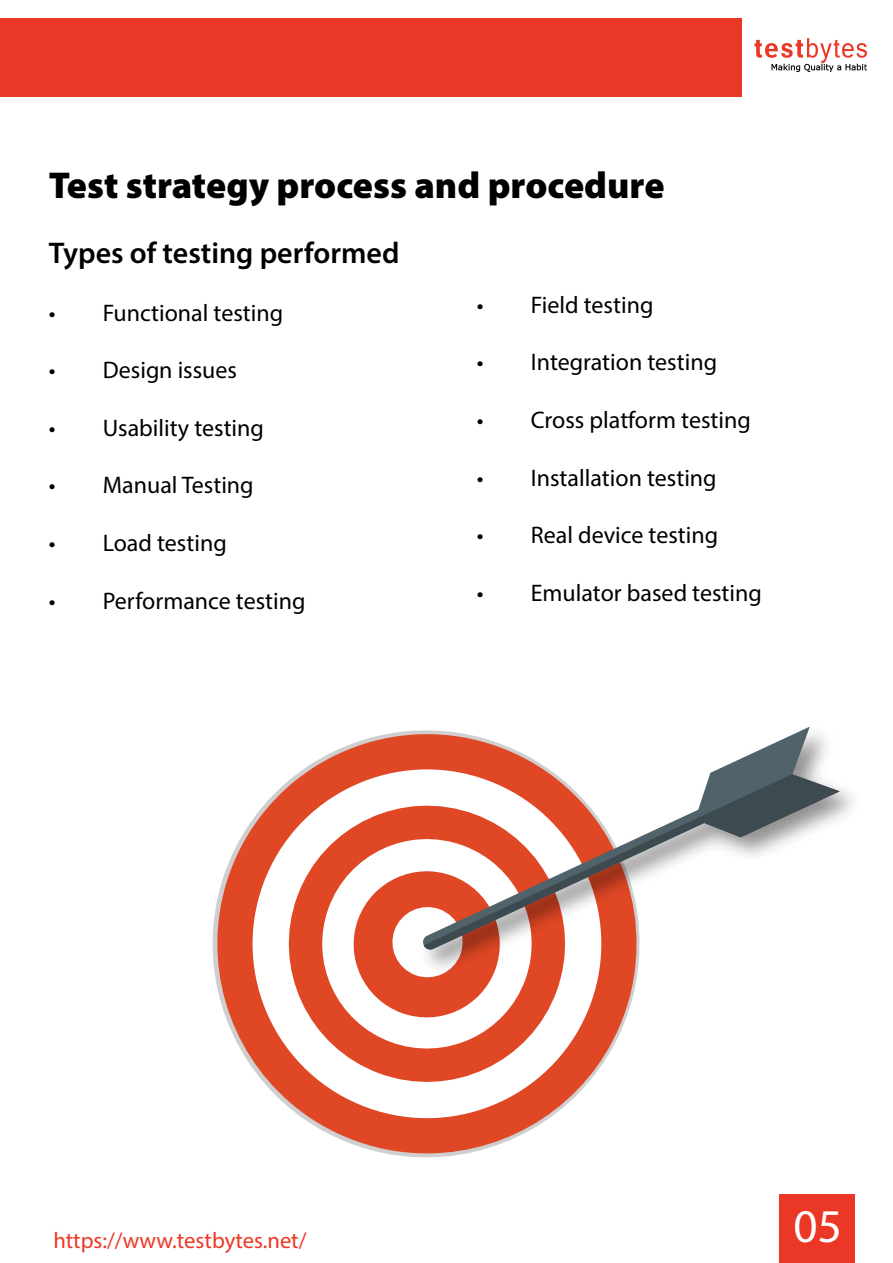
<style>
.page{position:relative;width:893px;height:1263px;background:#fff}
.page>*{position:absolute;margin:0;border:0;box-sizing:border-box;transform-origin:0 0}
.t1{font:47.1px "Myriad Pro";color:#fff}
.t2{font:900 37.5px "Myriad Pro";color:#000}
.t3{font:600 30px "Myriad Pro";color:#000}
.t4{font:24px "Myriad Pro";color:#000}
.t5{font:22.65px "Myriad Pro";color:#ed3725}
</style>
<div class="page">
<div style="left:779px;top:1195px;width:76px;height:68px;background:#ea3726"></div>
<div style="left:0;top:18px;width:741px;height:78px;background:#ea3726"></div>
<svg style="left:754px;top:38px;width:113px;height:34px"></svg>
<svg style="left:212px;top:734px;width:424px;height:419px"></svg>
<svg style="left:230px;top:747px;width:394px;height:393px"></svg>
<svg style="left:271px;top:788px;width:312px;height:312px"></svg>
<svg style="left:309px;top:826px;width:236px;height:236px;fill:#e04725"></svg>
<svg style="left:344px;top:862px;width:165px;height:165px"></svg>
<img style="left:411px;top:726px;width:443px;height:257px">
<svg style="left:422px;top:727px;width:418px;height:223px"></svg>
<svg style="left:424px;top:774px;width:416px;height:176px"></svg>
<h2 class="t2" style="left:49px;top:161px;width:617px">Test strategy process and procedure</h2>
<p class="t3" style="left:49px;top:234px;width:352px">Types of testing performed</p>
<p class="t4" style="left:49px;top:298px;width:236px">• Functional testing</p>
<p class="t4" style="left:49px;top:355px;width:190px">• Design issues</p>
<p class="t4" style="left:49px;top:413px;width:217px">• Usability testing</p>
<p class="t4" style="left:49px;top:471px;width:206px">• Manual Testing</p>
<p class="t4" style="left:49px;top:528px;width:179px">• Load testing</p>
<p class="t4" style="left:49px;top:586px;width:258px">• Performance testing</p>
<p class="t4" style="left:477px;top:290px;width:178px">• Field testing</p>
<p class="t4" style="left:477px;top:347px;width:242px">• Integration testing</p>
<p class="t4" style="left:477px;top:405px;width:276px">• Cross platform testing</p>
<p class="t4" style="left:477px;top:463px;width:241px">• Installation testing</p>
<p class="t4" style="left:477px;top:520px;width:243px">• Real device testing</p>
<p class="t4" style="left:477px;top:578px;width:287px">• Emulator based testing</p>
<p class="t5" style="left:53px;top:1226px;width:255px">https://www.testbytes.net/</p>
<h1 class="t1" style="left:793px;top:1197px;width:50px">05</h1>
</div>
